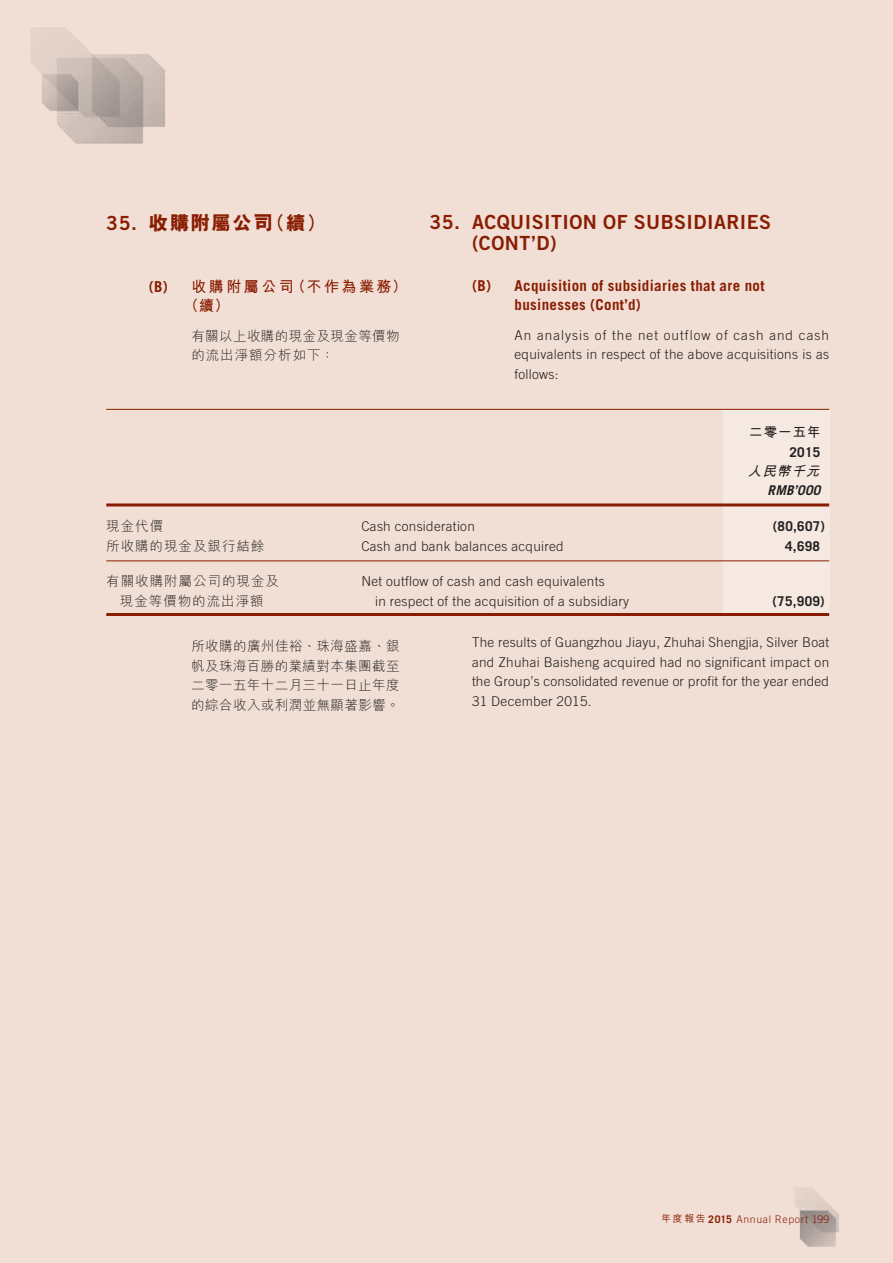
<style>
.page{position:relative;width:893px;height:1263px;background:#fff}
.page>*{position:absolute;margin:0;border:0;box-sizing:border-box;transform-origin:0 0}
.t1{font:19.5px/21px "Trade Gothic LT Std Bd 2";letter-spacing:.025em;color:#891d02}
.t2{font:800 19.5px "M Hei HK";letter-spacing:.075em;color:#891d02}
.t3{font:700 15px/18.8px "Trade Gothic LT Std";letter-spacing:.02em;color:#891d02}
.t4{font:700 15px/18.8px "M Hei HK";letter-spacing:.17em;color:#891d02}
.t5{font:300 13.5px/19.5px "Trade Gothic LT Std";letter-spacing:.02em;color:#231f20;text-align:justify}
.t6{font:300 13.5px/19.5px "M Hei HK";letter-spacing:.03em;color:#231f20}
.t7{font:300 13.5px "M Hei HK";letter-spacing:.07em;color:#231f20}
.t8{font:700 13.5px "Trade Gothic LT Std";letter-spacing:.02em;color:#231f20}
.t9{font:italic 700 13.5px "Trade Gothic LT Std";letter-spacing:.02em;color:#231f20}
.t10{font:700 13.5px "M Hei HK";letter-spacing:.07em;color:#231f20}
.t11{font:italic 700 13.5px "M Hei HK";color:#231f20}
.t12{font:300 10.5px "Trade Gothic LT Std";letter-spacing:.06em;color:#891d02}
.s1{font-family:"Trade Gothic LT Std Bd 2";font-weight:400}
.s2{font-family:"Trade Gothic LT Std"}
.s3{font-family:"M Hei HK";font-weight:500;font-size:9.75px}
.s4{font-weight:700}
</style>
<div class="page">
<hr style="left:106px;top:409px;width:723px;height:1px;background:#891d02">
<div style="left:723px;top:410px;width:106px;height:205px;background:#f5e9e1"></div>
<hr style="left:106px;top:503px;width:723px;height:3px;background:#891d02">
<hr style="left:106px;top:560px;width:723px;height:1px;background:#891d02">
<hr style="left:106px;top:613px;width:723px;height:3px;background:#891d02">
<h1 class="t2" style="left:106px;top:210px;width:221px"><span class="s1">35.</span> 收購附屬公司（續）</h1>
<p class="t4" style="left:184px;top:276px;width:225px;text-indent:-35px"><span class="s2">(B)</span> 收購附屬公司（不作為業務）（續）</p>
<p class="t6" style="left:191px;top:325px;width:210px">有關以上收購的現金及現金等價物的流出淨額分析如下：</p>
<h1 class="t1" style="left:472px;top:211px;width:301px;text-indent:-43px">35. ACQUISITION OF SUBSIDIARIES (CONT’D)</h1>
<p class="t3" style="left:514px;top:276px;width:251px;text-indent:-43px">(B) Acquisition of subsidiaries that are not businesses (Cont’d)</p>
<p class="t5" style="left:514px;top:325px;width:316px">An analysis of the net outflow of cash and cash equivalents in respect of the above acquisitions is as follows:</p>
<p class="t10" style="left:749px;top:423px;width:73px">二零一五年</p>
<p class="t8" style="left:789px;top:444px;width:32px">2015</p>
<p class="t11" style="left:748px;top:462px;width:78px">人民幣千元</p>
<p class="t9" style="left:768px;top:482px;width:54px">RMB’000</p>
<p class="t6" style="left:106px;top:516px;width:58px">現金代價</p>
<p class="t5" style="left:361px;top:516px;width:115px">Cash consideration</p>
<p class="t8" style="left:773px;top:518px;width:54px">(80,607)</p>
<p class="t7" style="left:106px;top:536px;width:160px">所收購的現金及銀行結餘</p>
<p class="t5" style="left:361px;top:536px;width:204px">Cash and bank balances acquired</p>
<p class="t8" style="left:785px;top:538px;width:36px">4,698</p>
<p class="t7" style="left:106px;top:571px;width:174px">有關收購附屬公司的現金及</p>
<p class="t5" style="left:361px;top:571px;width:245px">Net outflow of cash and cash equivalents</p>
<p class="t7" style="left:120px;top:591px;width:145px">現金等價物的流出淨額</p>
<p class="t5" style="left:375px;top:591px;width:256px">in respect of the acquisition of a subsidiary</p>
<p class="t8" style="left:772px;top:592px;width:54px">(75,909)</p>
<p class="t5" style="left:472px;top:633px;width:359px">The results of Guangzhou Jiayu, Zhuhai Shengjia, Silver Boat and Zhuhai Baisheng acquired had no significant impact on the Group’s consolidated revenue or profit for the year ended 31 December 2015.</p>
<p class="t6" style="left:191px;top:636px;width:210px;text-align:justify">所收購的廣州佳裕、珠海盛嘉、銀帆及珠海百勝的業績對本集團截至二零一五年十二月三十一日止年度的綜合收入或利潤並無顯著影響。</p>
<p class="t12" style="left:662px;top:1213px;width:169px"><span class="s3">年度報告</span> <span class="s4">2015</span> Annual Report 199</p>
</div>
